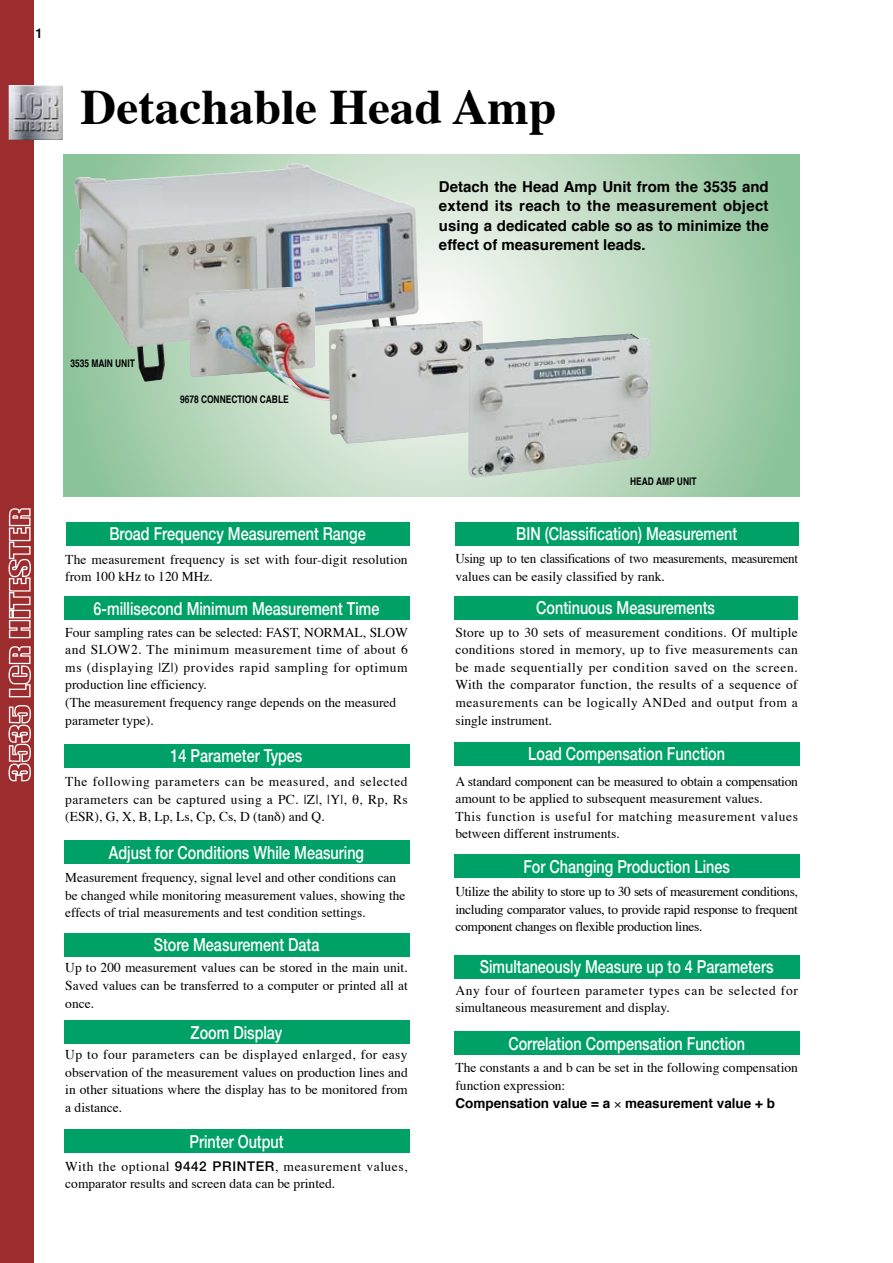
<style>
.page{position:relative;width:893px;height:1263px;background:#fff}
.page>*{position:absolute;margin:0;border:0;box-sizing:border-box;transform-origin:0 0}
.t1{font:700 49.5px "Times";color:#000}
.t2{font:500 18px "Helvetica Neue";color:#fff;scale:.8 1}
.t3{font:700 15px/19.5px "Helvetica";color:#000;text-align:justify}
.t4{font:13.5px/17.5px "Times";color:#000}
.t5{font:13.5px/17.5px "Times";letter-spacing:-.025em;color:#000}
.t6{font:13.5px/17.5px "Times";letter-spacing:.04em;color:#000}
.t7{font:700 13.5px "Helvetica";color:#000}
.t8{font:500 13.5px "Helvetica Neue";color:#000}
.t9{font:700 10.5px "Helvetica";color:#000;scale:.8 1}
.s1{font-family:"Helvetica Neue";font-weight:500}
</style>
<div class="page">
<svg style="left:64px;top:154px;width:735px;height:343px;background:#b4d6ba"></svg>
<img style="left:75px;top:163px;width:344px;height:219px">
<div style="left:0;top:0;width:34px;height:1263px;background:#9d2c2f"></div>
<svg style="left:9px;top:508px;width:22px;height:274px"></svg>
<img style="left:9px;top:85px;width:54px;height:54px">
<img style="left:189px;top:286px;width:296px;height:158px">
<div style="left:455px;top:522px;width:343px;height:24px;background:#00a166"></div>
<div style="left:454px;top:743px;width:345px;height:23px;background:#00a166"></div>
<div style="left:66px;top:522px;width:343px;height:24px;background:#00a166"></div>
<div style="left:64px;top:596px;width:345px;height:24px;background:#00a166"></div>
<div style="left:64px;top:744px;width:345px;height:23px;background:#00a166"></div>
<div style="left:64px;top:840px;width:345px;height:24px;background:#00a166"></div>
<div style="left:454px;top:855px;width:345px;height:23px;background:#00a166"></div>
<div style="left:64px;top:1130px;width:345px;height:23px;background:#00a166"></div>
<div style="left:454px;top:1032px;width:345px;height:23px;background:#00a166"></div>
<div style="left:454px;top:955px;width:345px;height:23px;background:#00a166"></div>
<div style="left:64px;top:1020px;width:345px;height:24px;background:#00a166"></div>
<div style="left:454px;top:596px;width:343px;height:24px;background:#00a166"></div>
<div style="left:64px;top:934px;width:345px;height:23px;background:#00a166"></div>
<img style="left:468px;top:333px;width:183px;height:145px">
<p class="t8" style="left:36px;top:25px;width:9px">1</p>
<h1 class="t1" style="left:81px;top:74px;width:477px">Detachable Head Amp</h1>
<p class="t3" style="left:439px;top:177px;width:331px">Detach the Head Amp Unit from the 3535 and extend its reach to the measurement object using a dedicated cable so as to minimize the effect of measurement leads.</p>
<p class="t9" style="left:70px;top:356px;width:82px">3535 MAIN UNIT</p>
<p class="t9" style="left:180px;top:392px;width:137px">9678 CONNECTION CABLE</p>
<h2 class="t2" style="left:109px;top:523px;width:322px">Broad Frequency Measurement Range</h2>
<p class="t4" style="left:65px;top:551px;width:344px">The measurement frequency is set with four-digit resolution from 100 kHz to 120 MHz.</p>
<h2 class="t2" style="left:94px;top:598px;width:359px">6-millisecond Minimum Measurement Time</h2>
<p class="t4" style="left:65px;top:624px;width:344px">Four sampling rates can be selected: FAST, NORMAL, SLOW and SLOW2. The minimum measurement time of about 6 ms (displaying |Z|) provides rapid sampling for optimum production line efficiency.<br>(The measurement frequency range depends on the measured parameter type).</p>
<h2 class="t2" style="left:171px;top:745px;width:166px">14 Parameter Types</h2>
<p class="t4" style="left:65px;top:774px;width:344px;text-align:justify">The following parameters can be measured, and selected parameters can be captured using a PC. |Z|, |Y|, , Rp, Rs (ESR), G, X, B, Lp, Ls, Cp, Cs, D (tan ) and Q.</p>
<h2 class="t2" style="left:109px;top:841px;width:321px">Adjust for Conditions While Measuring</h2>
<p class="t4" style="left:65px;top:870px;width:342px">Measurement frequency, signal level and other conditions can be changed while monitoring measurement values, showing the effects of trial measurements and test condition settings.</p>
<h2 class="t2" style="left:154px;top:934px;width:209px">Store Measurement Data</h2>
<p class="t4" style="left:65px;top:960px;width:344px;text-align:justify">Up to 200 measurement values can be stored in the main unit.<br>Saved values can be transferred to a computer or printed all at once.</p>
<h2 class="t2" style="left:191px;top:1022px;width:116px">Zoom Display</h2>
<p class="t4" style="left:65px;top:1047px;width:344px;text-align:justify">Up to four parameters can be displayed enlarged, for easy observation of the measurement values on production lines and in other situations where the display has to be monitored from a distance.</p>
<h2 class="t2" style="left:189px;top:1131px;width:119px">Printer Output</h2>
<p class="t4" style="left:65px;top:1158px;width:344px">With the optional <span class="s1">9442 PRINTER</span>, measurement values, comparator results and screen data can be printed.</p>
<p class="t9" style="left:630px;top:474px;width:84px">HEAD AMP UNIT</p>
<h2 class="t2" style="left:516px;top:523px;width:278px">BIN (Classification) Measurement</h2>
<p class="t5" style="left:455px;top:551px;width:344px">Using up to ten classifications of two measurements, measurement values can be easily classified by rank.</p>
<h2 class="t2" style="left:536px;top:596px;width:225px">Continuous Measurements</h2>
<p class="t4" style="left:455px;top:624px;width:344px;text-align:justify">Store up to 30 sets of measurement conditions. Of multiple conditions stored in memory, up to five measurements can be made sequentially per condition saved on the screen.<br>With the comparator function, the results of a sequence of measurements can be logically ANDed and output from a single instrument.</p>
<h2 class="t2" style="left:528px;top:743px;width:248px">Load Compensation Function</h2>
<p class="t4" style="left:455px;top:773px;width:344px">A standard component can be measured to obtain a compensation amount to be applied to subsequent measurement values.<br>This function is useful for matching measurement values between different instruments.</p>
<h2 class="t2" style="left:523px;top:856px;width:260px">For Changing Production Lines</h2>
<p class="t4" style="left:455px;top:884px;width:344px;text-align:justify">Utilize the ability to store up to 30 sets of measurement conditions, including comparator values, to provide rapid response to frequent component changes on flexible production lines.</p>
<h2 class="t2" style="left:480px;top:956px;width:369px">Simultaneously Measure up to 4 Parameters</h2>
<p class="t6" style="left:455px;top:982px;width:344px">Any four of fourteen parameter types can be selected for simultaneous measurement and display.</p>
<h2 class="t2" style="left:508px;top:1033px;width:297px">Correlation Compensation Function</h2>
<p class="t4" style="left:455px;top:1060px;width:344px">The constants a and b can be set in the following compensation function expression:</p>
<p class="t7" style="left:455px;top:1094px;width:321px">Compensation value = a measurement value + b</p>
</div>
